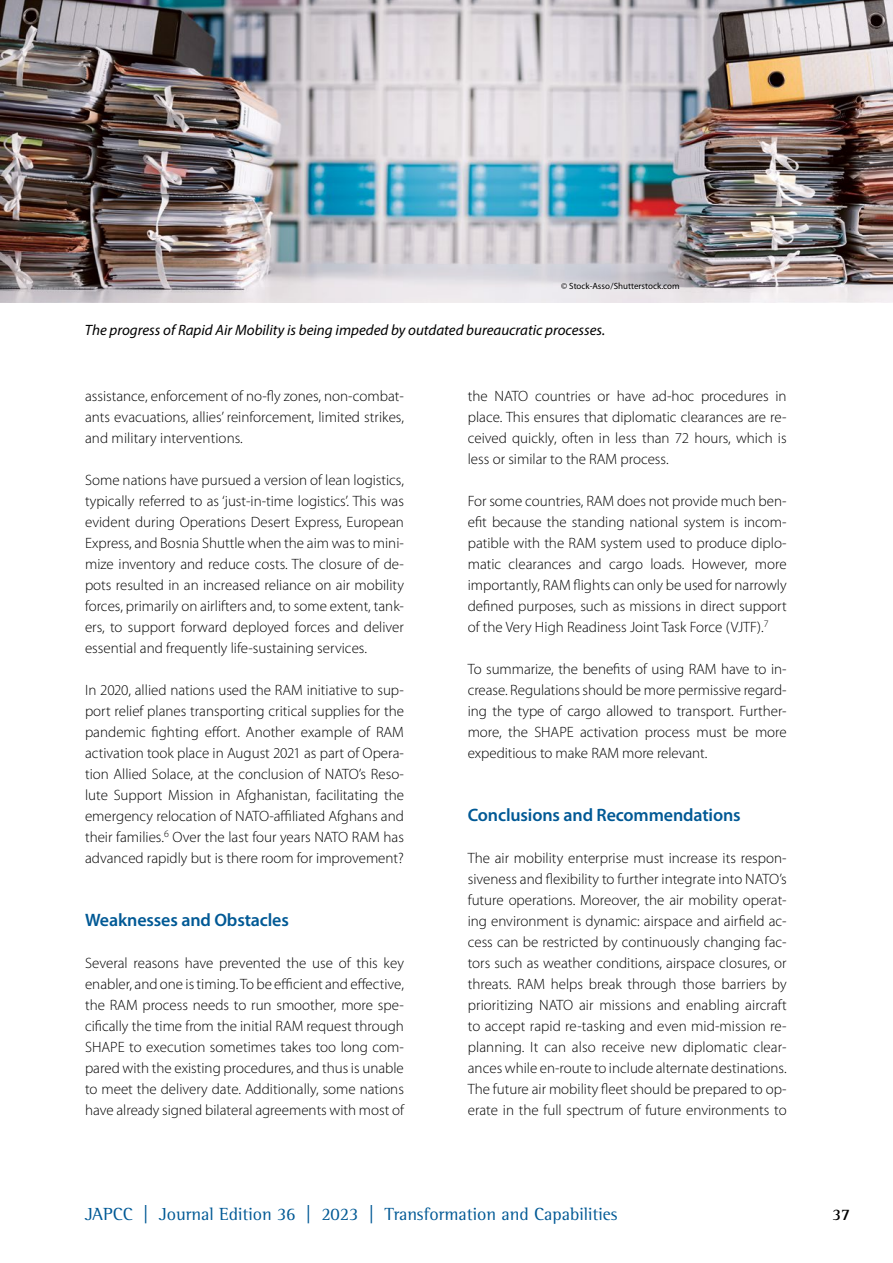
<style>
.page{position:relative;width:893px;height:1263px;background:#fff}
.page>*{position:absolute;margin:0;border:0;box-sizing:border-box;transform-origin:0 0}
.t1{font:18px "Rotis Semi Serif Pro";color:#005995}
.t2{font:600 18px "Myriad Pro";letter-spacing:-.01em;color:#005995}
.t3{font:700 16.5px "Rotis Semi Serif Pro";color:#000}
.t4{font:300 15px/21px "Myriad Pro";color:#000;text-align:justify}
.t5{font:italic 15px "Myriad Pro";color:#000}
.t6{font:9px "Myriad Pro";color:#000}
</style>
<div class="page">
<img style="left:0;top:0;width:893px;height:302px">
<p class="t6" style="left:561px;top:280px;width:120px">© Stock-Asso/Shutterstock.com</p>
<p class="t5" style="left:85px;top:320px;width:522px">The progress of Rapid Air Mobility is being impeded by outdated bureaucratic processes.</p>
<p class="t4" style="left:85px;top:385px;width:320px">assistance, enforcement of no-fly zones, non-combat&shy;ants evacuations, allies’ reinforcement, limited strikes, and military interventions.</p>
<p class="t4" style="left:85px;top:469px;width:320px">Some nations have pursued a version of lean logistics, typically referred to as ‘just-in-time logistics’. This was evident during Operations Desert Express, European Express, and Bosnia Shuttle when the aim was to mini&shy;mize inventory and reduce costs. The closure of de&shy;pots resulted in an increased reliance on air mobility forces, primarily on airlifters and, to some extent, tank&shy;ers, to support forward deployed forces and deliver essential and frequently life-sustaining services.</p>
<p class="t4" style="left:85px;top:679px;width:320px">In 2020, allied nations used the RAM initiative to sup&shy;port relief planes transporting critical supplies for the pandemic fighting effort. Another example of RAM activation took place in August 2021 as part of Opera&shy;tion Allied Solace, at the conclusion of NATO’s Reso&shy;lute Support Mission in Afghanistan, facilitating the emergency relocation of NATO-affiliated Afghans and their families.<sup>6</sup> Over the last four years NATO RAM has advanced rapidly but is there room for improvement?</p>
<p class="t2" style="left:85px;top:908px;width:205px">Weaknesses and Obstacles</p>
<p class="t4" style="left:85px;top:952px;width:320px">Several reasons have prevented the use of this key enabler, and one is timing. To be efficient and effective, the RAM process needs to run smoother, more spe&shy;cifically the time from the initial RAM request through SHAPE to execution sometimes takes too long com&shy;pared with the existing procedures, and thus is unable to meet the delivery date. Additionally, some nations have already signed bilateral agreements with most of</p>
<p class="t4" style="left:468px;top:385px;width:320px">the NATO countries or have ad-hoc procedures in place. This ensures that diplomatic clearances are re&shy;ceived quickly, often in less than 72 hours, which is less or similar to the RAM process.</p>
<p class="t4" style="left:468px;top:490px;width:320px">For some countries, RAM does not provide much ben&shy;efit because the standing national system is incom&shy;patible with the RAM system used to produce diplo&shy;matic clearances and cargo loads. However, more importantly, RAM flights can only be used for narrowly defined purposes, such as missions in direct support of the Very High Readiness Joint Task Force (VJTF).<sup>7</sup></p>
<p class="t4" style="left:468px;top:658px;width:320px">To summarize, the benefits of using RAM have to in&shy;crease. Regulations should be more permissive regard&shy;ing the type of cargo allowed to transport. Further&shy;more, the SHAPE activation process must be more expeditious to make RAM more relevant.</p>
<p class="t2" style="left:468px;top:803px;width:274px">Conclusions and Recommendations</p>
<p class="t4" style="left:468px;top:847px;width:320px">The air mobility enterprise must increase its respon&shy;siveness and flexibility to further integrate into NATO’s future operations. Moreover, the air mobility operat&shy;ing environment is dynamic: airspace and airfield ac&shy;cess can be restricted by continuously changing fac&shy;tors such as weather conditions, airspace closures, or threats. RAM helps break through those barriers by prioritizing NATO air missions and enabling aircraft to accept rapid re-tasking and even mid-mission re&shy;planning. It can also receive new diplomatic clear&shy;ances while en-route to include alternate destinations.<br>The future air mobility fleet should be prepared to op&shy;erate in the full spectrum of future environments to</p>
<p class="t1" style="left:85px;top:1203px;width:534px">JAPCC | Journal Edition 36 | 2023 | Transformation and Capabilities</p>
<p class="t3" style="left:832px;top:1204px;width:20px">37</p>
</div>
